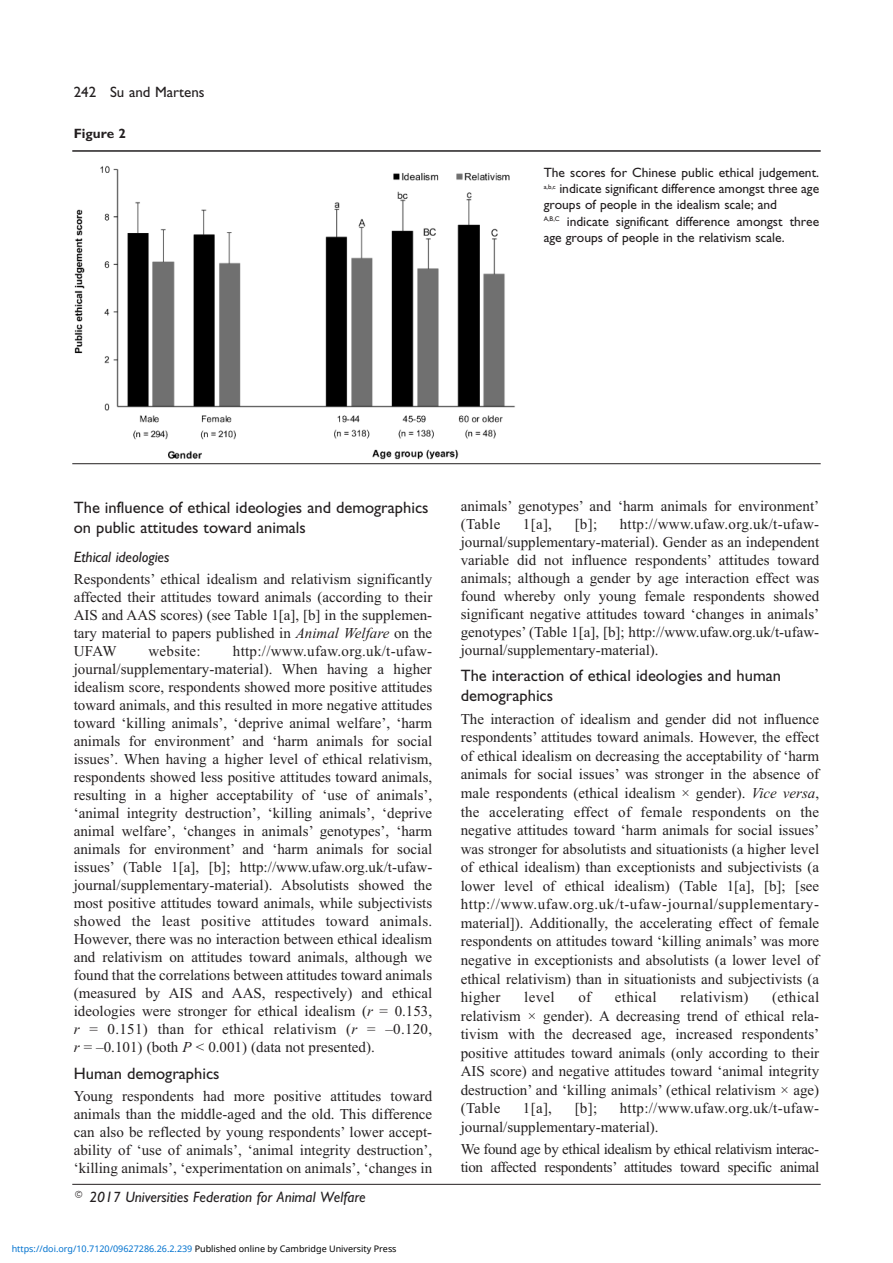
<style>
.page{position:relative;width:893px;height:1263px;background:#fff}
.page>*{position:absolute;margin:0;border:0;box-sizing:border-box;transform-origin:0 0}
.t1{font:16.5px/19.8px "Gill Sans";color:#231f20}
.t2{font:15px/18px "Times New Roman";color:#231f20;text-align:justify}
.t3{font:15px/18px "Times New Roman";letter-spacing:-.02em;color:#231f20}
.t4{font:italic 15px "Gill Sans";color:#231f20}
.t5{font:15px "Times New Roman";letter-spacing:.02em;color:#231f20}
.t6{font:15px "Gill Sans";color:#231f20}
.t7{font:13.5px/16.2px "Gill Sans";color:#231f20}
.t8{font:700 13.5px "Gill Sans";color:#231f20}
.t9{font:9px "Noto Sans";color:#0172cf}
.s1{font-style:italic}
.s2{color:#000}
</style>
<div class="page">
<hr style="left:72px;top:1184px;width:749px;height:1px;background:#231f20">
<hr style="left:72px;top:150px;width:749px;height:2px;background:#231f20">
<img style="left:74px;top:166px;width:441px;height:294px">
<hr style="left:72px;top:463px;width:749px;height:1px;background:#231f20">
<p class="t6" style="left:74px;top:83px;width:132px">242 Su and Martens</p>
<p class="t8" style="left:74px;top:126px;width:54px">Figure 2</p>
<p class="t7" style="left:544px;top:164px;width:277px">The scores for Chinese public ethical judgement. <sup>a,b,c</sup> indicate significant difference amongst three age groups of people in the idealism scale; and<br><sup>A,B,C</sup> indicate significant difference amongst three age groups of people in the relativism scale.</p>
<p class="t1" style="left:74px;top:497px;width:356px">The influence of ethical ideologies and demographics on public attitudes toward animals</p>
<p class="t4" style="left:74px;top:548px;width:97px">Ethical ideologies</p>
<p class="t2" style="left:74px;top:570px;width:360px">Respondents’ ethical idealism and relativism significantly affected their attitudes toward animals (according to their AIS and AAS scores) (see Table 1[a], [b] in the supplemen&shy;tary material to papers published in <span class="s1">Animal Welfare</span> on the UFAW</p>
<p class="t2" style="left:74px;top:642px;width:360px;text-indent:159px">http://www.ufaw.org.uk/t-ufaw&shy;journal/supplementary-material). When having a higher idealism score, respondents showed more positive attitudes toward animals, and this resulted in more negative attitudes toward ‘killing animals’, ‘deprive animal welfare’, ‘harm animals for environment’ and ‘harm animals for social issues’. When having a higher level of ethical relativism, respondents showed less positive attitudes toward animals, resulting in a higher acceptability of ‘use of animals’, ‘animal integrity destruction’, ‘killing animals’, ‘deprive animal welfare’, ‘changes in animals’ genotypes’, ‘harm animals for environment’ and ‘harm animals for social issues’ (Table 1[a], [b]; http://www.ufaw.org.uk/t-ufaw&shy;journal/supplementary-material). Absolutists showed the most positive attitudes toward animals, while subjectivists showed the least positive attitudes toward animals.<br>However, there was no interaction between ethical idealism and relativism on attitudes toward animals, although we found that the correlations between attitudes toward animals (measured by AIS and AAS, respectively) and ethical ideologies were stronger for ethical idealism (<span class="s1">r</span> = 0.153, <span class="s1">r</span> = 0.151) than for ethical relativism (<span class="s1">r</span> = –0.120, <span class="s1">r</span> = –0.101) (both <span class="s1">P</span> &lt; 0.001) (data not presented).</p>
<p class="t1" style="left:74px;top:1063px;width:147px">Human demographics</p>
<p class="t2" style="left:74px;top:1087px;width:360px">Young respondents had more positive attitudes toward animals than the middle-aged and the old. This difference can also be reflected by young respondents’ lower accept&shy;ability of ‘use of animals’, ‘animal integrity destruction’, ‘killing animals’, ‘experimentation on animals’, ‘changes in</p>
<p class="t5" style="left:148px;top:642px;width:54px">website:</p>
<p class="t4" style="left:74px;top:1188px;width:293px">© 2017 Universities Federation for Animal Welfare</p>
<p class="t9" style="left:12px;top:1243px;width:386px">https://doi.org/10.7120/09627286.26.2.239 <span class="s2">Published online by Cambridge University Press</span></p>
<p class="t2" style="left:461px;top:497px;width:360px">animals’ genotypes’ and ‘harm animals for environment’ (Table</p>
<p class="t2" style="left:461px;top:515px;width:360px;text-indent:159px">http://www.ufaw.org.uk/t-ufaw&shy;journal/supplementary-material). Gender as an independent variable did not influence respondents’ attitudes toward animals; although a gender by age interaction effect was found whereby only young female respondents showed significant negative attitudes toward ‘changes in animals’ genotypes’ (Table 1[a], [b]; http://www.ufaw.org.uk/t-ufaw&shy;journal/supplementary-material).</p>
<p class="t1" style="left:461px;top:665px;width:322px">The interaction of ethical ideologies and human demographics</p>
<p class="t2" style="left:461px;top:709px;width:360px;line-height:18.6px">The interaction of idealism and gender did not influence respondents’ attitudes toward animals. However, the effect of ethical idealism on decreasing the acceptability of ‘harm animals for social issues’ was stronger in the absence of male respondents (ethical idealism × gender). <span class="s1">Vice versa</span>, the accelerating effect of female respondents on the negative attitudes toward ‘harm animals for social issues’ was stronger for absolutists and situationists (a higher level of ethical idealism) than exceptionists and subjectivists (a lower level of ethical idealism) (Table 1[a], [b]; [see http://www.ufaw.org.uk/t-ufaw-journal/supplementary&shy;material]). Additionally, the accelerating effect of female respondents on attitudes toward ‘killing animals’ was more negative in exceptionists and absolutists (a lower level of ethical relativism) than in situationists and subjectivists (a higher</p>
<p class="t2" style="left:523px;top:515px;width:31px">1[a],</p>
<p class="t2" style="left:575px;top:515px;width:24px">[b];</p>
<p class="t2" style="left:461px;top:987px;width:360px;line-height:18.6px;text-indent:311px">(ethical relativism × gender). A decreasing trend of ethical rela&shy;tivism with the decreased age, increased respondents’ positive attitudes toward animals (only according to their AIS score) and negative attitudes toward ‘animal integrity destruction’ and ‘killing animals’ (ethical relativism × age) (Table</p>
<p class="t2" style="left:524px;top:988px;width:32px">level</p>
<p class="t2" style="left:578px;top:988px;width:14px">of</p>
<p class="t5" style="left:615px;top:988px;width:43px">ethical</p>
<p class="t5" style="left:680px;top:988px;width:69px">relativism)</p>
<p class="t2" style="left:461px;top:1099px;width:360px;line-height:18.6px;text-indent:159px">http://www.ufaw.org.uk/t-ufaw&shy;journal/supplementary-material).</p>
<p class="t3" style="left:461px;top:1140px;width:360px">We found age by ethical idealism by ethical relativism interac&shy;tion affected respondents’ attitudes toward specific animal</p>
<p class="t2" style="left:523px;top:1099px;width:31px">1[a],</p>
<p class="t2" style="left:575px;top:1099px;width:24px">[b];</p>
</div>
